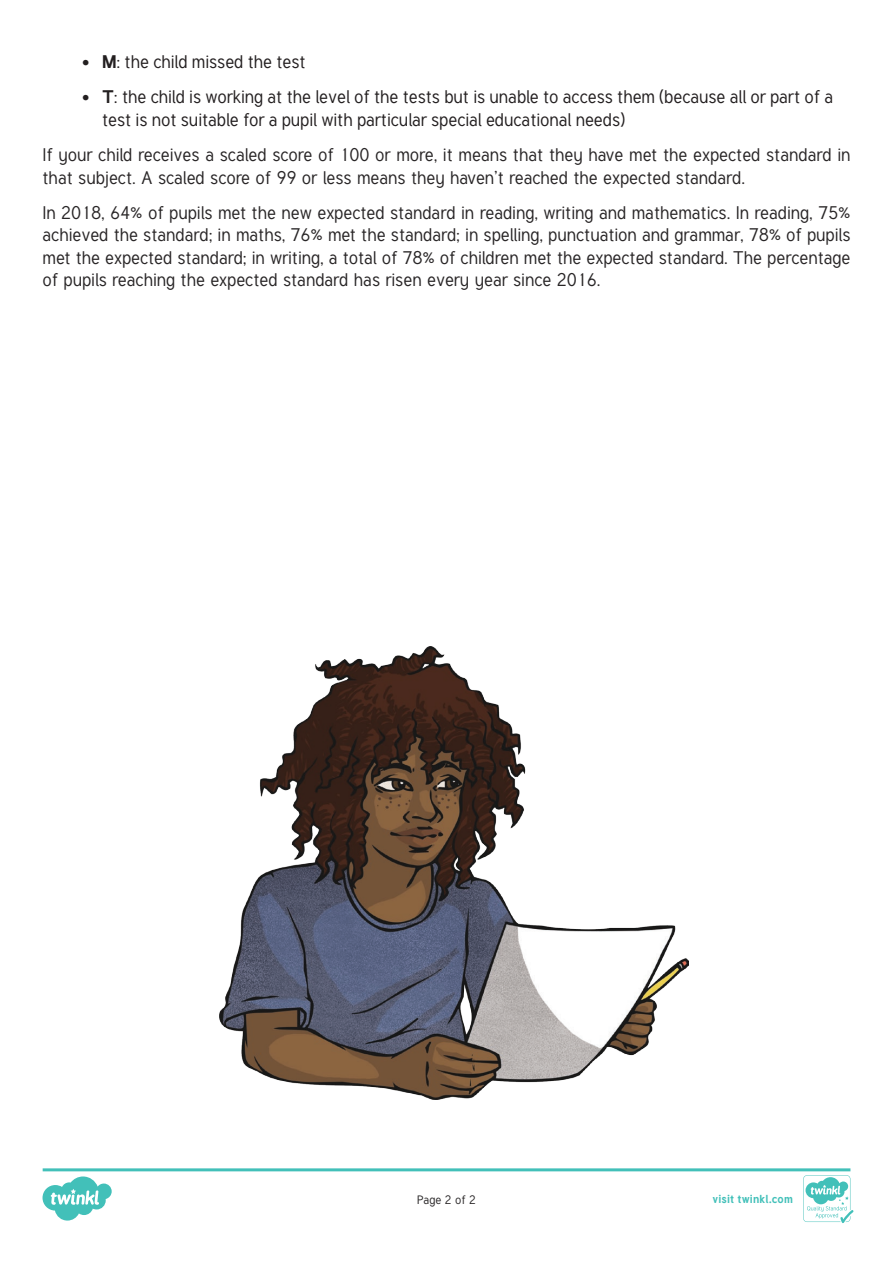
<style>
.page{position:relative;width:893px;height:1263px;background:#fff}
.page>*{position:absolute;margin:0;border:0;box-sizing:border-box;transform-origin:0 0}
.Adult_Body_Copy{font:18px/22.5px "Tuffy";color:#282526}
.t1{font:18px/22.5px "Tuffy";color:#231f20}
.t2{font:12px "Tuffy";color:#282526}
.t3{font:700 11.4px "Tuffy";letter-spacing:.015em;color:#42c0b9}
.s1{font-weight:700}
</style>
<div class="page">
<img style="left:220px;top:646px;width:469px;height:453px">
<svg style="left:43px;top:1168px;width:810px;height:55px"></svg>
<p class="t1" style="left:82px;top:51px;width:225px"><span class="s1">• M</span>: the child missed the test</p>
<p class="t1" style="left:102px;top:86px;width:732px;text-indent:-20px"><span class="s1">• T</span>: the child is working at the level of the tests but is unable to access them (because all or part of a test is not suitable for a pupil with particular special educational needs)</p>
<p class="Adult_Body_Copy" style="left:43px;top:144px;width:809px">If your child receives a scaled score of 100 or more, it means that they have met the expected standard in that subject. A scaled score of 99 or less means they haven’t reached the expected standard.</p>
<p class="Adult_Body_Copy" style="left:43px;top:202px;width:809px;text-align:justify">In 2018, 64% of pupils met the new expected standard in reading, writing and mathematics. In reading, 75% achieved the standard; in maths, 76% met the standard; in spelling, punctuation and grammar, 78% of pupils met the expected standard; in writing, a total of 78% of children met the expected standard. The percentage of pupils reaching the expected standard has risen every year since 2016.</p>
<p class="t2" style="left:417px;top:1192px;width:60px">Page 2 of 2</p>
<p class="t3" style="left:712px;top:1190px;width:82px">visit twinkl.com</p>
</div>
